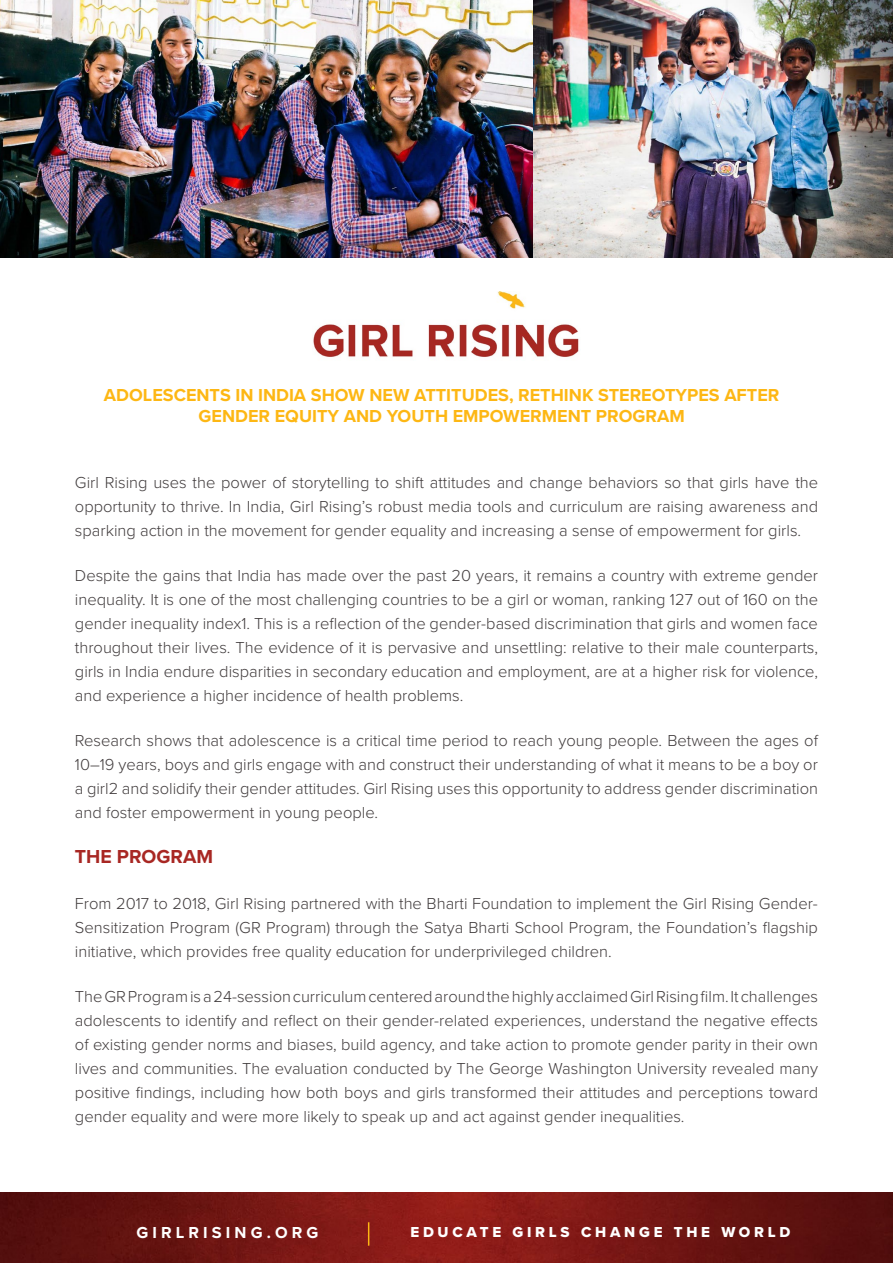
<style>
.page{position:relative;width:893px;height:1263px;background:#fff}
.page>*{position:absolute;margin:0;border:0;box-sizing:border-box;transform-origin:0 0}
.t1{font:700 19.5px "Proxima Nova";color:#a82723}
.t2{font:700 18px/21.6px "Proxima Nova";color:#fdb714;text-align:center}
.t3{font:300 16.5px/24px "Proxima Nova";color:#413c3d;text-align:justify}
.t4{font:700 16.5px "Proxima Nova";color:#fff}
.t5{font:15px "Proxima Nova Extrabld";letter-spacing:.25em;color:#fff}
</style>
<div class="page">
<img style="left:533px;top:0;width:360px;height:257px">
<img style="left:0;top:0;width:533px;height:257px">
<img style="left:313px;top:291px;width:266px;height:66px">
<img style="left:0;top:1193px;width:893px;height:70px">
<svg style="left:368px;top:1222px;width:1px;height:24px"></svg>
<p class="t2" style="left:104px;top:383px;width:677px">ADOLESCENTS IN INDIA SHOW NEW ATTITUDES, RETHINK STEREOTYPES AFTER<br>GENDER EQUITY AND YOUTH EMPOWERMENT PROGRAM</p>
<p class="t3" style="left:75px;top:469px;width:745px">Girl Rising uses the power of storytelling to shift attitudes and change behaviors so that girls have the opportunity to thrive. In India, Girl Rising’s robust media tools and curriculum are raising awareness and sparking action in the movement for gender equality and increasing a sense of empowerment for girls.</p>
<p class="t3" style="left:75px;top:563px;width:745px">Despite the gains that India has made over the past 20 years, it remains a country with extreme gender inequality. It is one of the most challenging countries to be a girl or woman, ranking 127 out of 160 on the gender inequality index1. This is a reflection of the gender-based discrimination that girls and women face throughout their lives. The evidence of it is pervasive and unsettling: relative to their male counterparts, girls in India endure disparities in secondary education and employment, are at a higher risk for violence, and experience a higher incidence of health problems.</p>
<p class="t3" style="left:75px;top:728px;width:745px">Research shows that adolescence is a critical time period to reach young people. Between the ages of 10–19 years, boys and girls engage with and construct their understanding of what it means to be a boy or a girl2 and solidify their gender attitudes. Girl Rising uses this opportunity to address gender discrimination and foster empowerment in young people.</p>
<p class="t1" style="left:75px;top:842px;width:140px">THE PROGRAM</p>
<p class="t3" style="left:75px;top:890px;width:745px">From 2017 to 2018, Girl Rising partnered with the Bharti Foundation to implement the Girl Rising Gender-Sensitization Program (GR Program) through the Satya Bharti School Program, the Foundation’s flagship initiative, which provides free quality education for underprivileged children.</p>
<p class="t3" style="left:75px;top:984px;width:745px">The GR Program is a 24-session curriculum centered around the highly acclaimed Girl Rising film. It challenges adolescents to identify and reflect on their gender-related experiences, understand the negative effects of existing gender norms and biases, build agency, and take action to promote gender parity in their own lives and communities. The evaluation conducted by The George Washington University revealed many positive findings, including how both boys and girls transformed their attitudes and perceptions toward gender equality and were more likely to speak up and act against gender inequalities.</p>
<p class="t4" style="left:136px;top:1220px;width:14px">GIRLRISING</p>
<p class="t4" style="left:267px;top:1220px;width:24px">.ORG</p>
<p class="t5" style="left:410px;top:1220px;width:241px">EDUCATE GIRLS CHANGE</p>
<p class="t5" style="left:674px;top:1220px;width:94px">THE WORLD</p>
</div>
